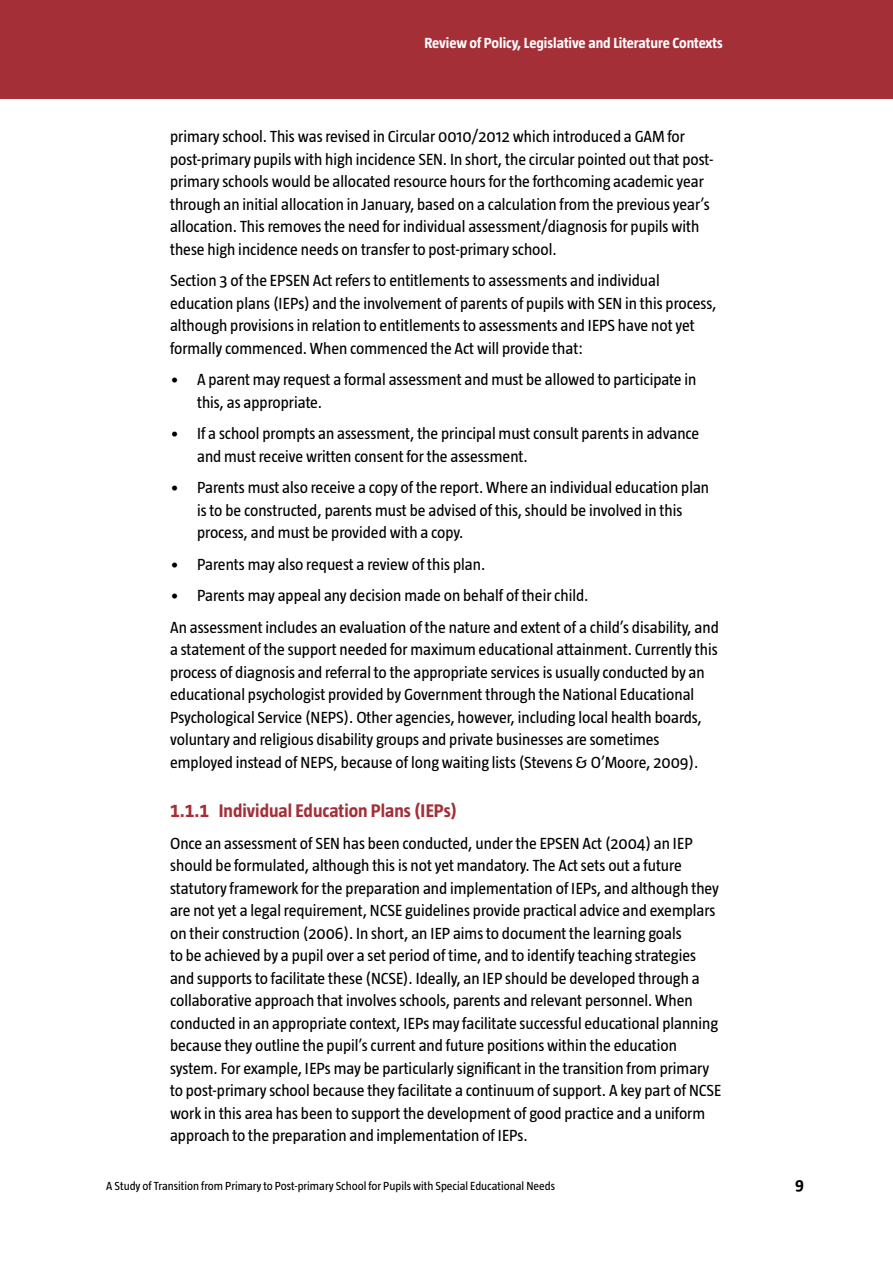
<style>
.page{position:relative;width:893px;height:1263px;background:#fff}
.page>*{position:absolute;margin:0;border:0;box-sizing:border-box;transform-origin:0 0}
.t1{font:700 18.75px "Taz";color:#a42f37}
.Body_Text{font:16.5px/22.5px "Taz";color:#000}
.t2{font:700 16.5px "Taz";color:#000}
.t3{font:700 15px "Taz";color:#fff}
.t4{font:12px "Taz";color:#000}
</style>
<div class="page">
<div style="left:0;top:0;width:893px;height:99px;background:#a42f37"></div>
<p class="t3" style="left:425px;top:35px;width:300px">Review of Policy, Legislative and Literature Contexts</p>
<p class="Body_Text" style="left:170px;top:125px;width:545px">primary school. This was revised in Circular 0010/2012 which introduced a GAM for post-primary pupils with high incidence SEN. In short, the circular pointed out that post&shy;primary schools would be allocated resource hours for the forthcoming academic year through an initial allocation in January, based on a calculation from the previous year’s allocation. This removes the need for individual assessment/diagnosis for pupils with these high incidence needs on transfer to post-primary school.</p>
<p class="Body_Text" style="left:170px;top:269px;width:548px">Section 3 of the EPSEN Act refers to entitlements to assessments and individual education plans (IEPs) and the involvement of parents of pupils with SEN in this process, although provisions in relation to entitlements to assessments and IEPS have not yet formally commenced. When commenced the Act will provide that:</p>
<p class="Body_Text" style="left:197px;top:368px;width:501px;text-indent:-27px">• A parent may request a formal assessment and must be allowed to participate in this, as appropriate.</p>
<p class="Body_Text" style="left:197px;top:422px;width:504px;text-indent:-27px">• If a school prompts an assessment, the principal must consult parents in advance and must receive written consent for the assessment.</p>
<p class="Body_Text" style="left:197px;top:476px;width:514px;text-indent:-27px">• Parents must also receive a copy of the report. Where an individual education plan is to be constructed, parents must be advised of this, should be involved in this process, and must be provided with a copy.</p>
<p class="Body_Text" style="left:170px;top:553px;width:317px">• Parents may also request a review of this plan.</p>
<p class="Body_Text" style="left:170px;top:584px;width:420px">• Parents may appeal any decision made on behalf of their child.</p>
<p class="Body_Text" style="left:170px;top:616px;width:550px">An assessment includes an evaluation of the nature and extent of a child’s disability, and a statement of the support needed for maximum educational attainment. Currently this process of diagnosis and referral to the appropriate services is usually conducted by an educational psychologist provided by Government through the National Educational Psychological Service (NEPS). Other agencies, however, including local health boards, voluntary and religious disability groups and private businesses are sometimes employed instead of NEPS, because of long waiting lists (Stevens &amp; O’Moore, 2009).</p>
<p class="t1" style="left:170px;top:800px;width:289px">1.1.1 Individual Education Plans (IEPs)</p>
<p class="Body_Text" style="left:170px;top:832px;width:553px">Once an assessment of SEN has been conducted, under the EPSEN Act (2004) an IEP should be formulated, although this is not yet mandatory. The Act sets out a future statutory framework for the preparation and implementation of IEPs, and although they are not yet a legal requirement, NCSE guidelines provide practical advice and exemplars on their construction (2006). In short, an IEP aims to document the learning goals<br>to be achieved by a pupil over a set period of time, and to identify teaching strategies and supports to facilitate these (NCSE). Ideally, an IEP should be developed through a collaborative approach that involves schools, parents and relevant personnel. When conducted in an appropriate context, IEPs may facilitate successful educational planning because they outline the pupil’s current and future positions within the education system. For example, IEPs may be particularly significant in the transition from primary to post-primary school because they facilitate a continuum of support. A key part of NCSE work in this area has been to support the development of good practice and a uniform approach to the preparation and implementation of IEPs.</p>
<p class="t4" style="left:106px;top:1179px;width:450px">A Study of Transition from Primary to Post-primary School for Pupils with Special Educational Needs</p>
<p class="t2" style="left:795px;top:1175px;width:10px">9</p>
</div>
